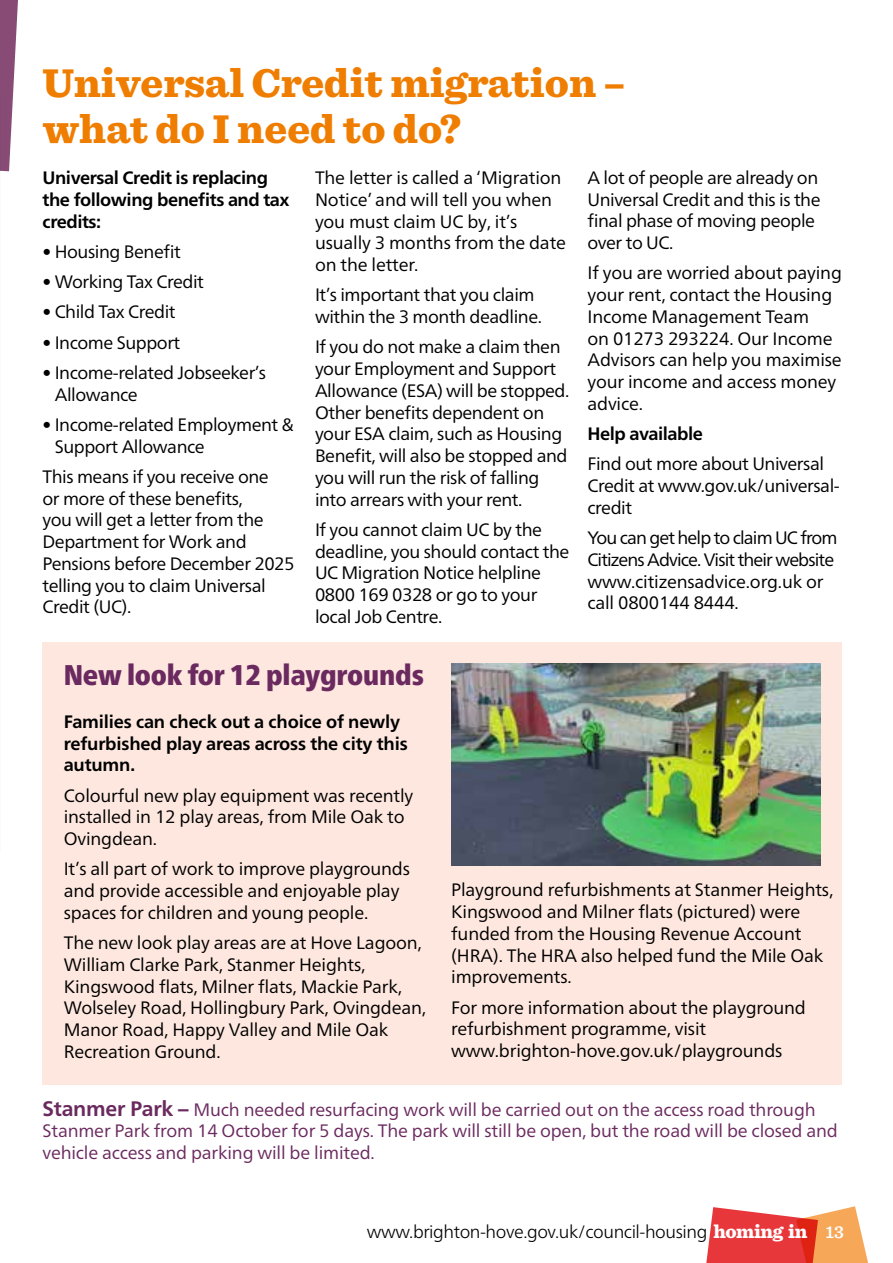
<style>
.page{position:relative;width:893px;height:1263px;background:#fff}
.page>*{position:absolute;margin:0;border:0;box-sizing:border-box;transform-origin:0 0}
.t1{font:900 42px/46px "Sentinel";color:#ef7d00}
.t2{font:900 condensed 28.5px "Frutiger Neue LT Pro";letter-spacing:-.01em;color:#6b2a5f}
.t3{font:18px/21.8px "Frutiger Neue LT Pro";letter-spacing:-.01em;color:#000}
.t4{font:18px/21.8px "Frutiger Neue LT Pro";letter-spacing:-.01em;color:#6b2a5f}
.t5{font:700 18px/21.8px "Frutiger Neue LT Pro";letter-spacing:-.025em;color:#000}
.t6{font:18px/21.8px "Frutiger Neue LT Pro";letter-spacing:-.05em;color:#000}
.t7{font:300 18px "Frutiger Neue LT Pro";letter-spacing:-.025em;color:#000}
.s1{font-weight:700;font-size:21px}
.s2{font-family:"Sentinel";font-weight:900;font-size:19.5px;color:#fff}
.s3{font-family:"Sentinel";font-weight:600;color:#fff}
</style>
<div class="page">
<div style="left:43px;top:642px;width:799px;height:442px;background:#fde7df"></div>
<svg style="left:706px;top:1206px;width:162px;height:57px"></svg>
<svg style="left:0;top:0;width:18px;height:171px"></svg>
<img style="left:451px;top:663px;width:370px;height:202px">
<h1 class="t1" style="left:43px;top:59px;width:584px">Universal Credit migration – what do I need to do?</h1>
<p class="t3" style="left:315px;top:167px;width:253px">The letter is called a ‘Migration<br>Notice’ and will tell you when you must claim UC by, it’s usually 3 months from the date on the letter.</p>
<p class="t3" style="left:315px;top:284px;width:228px">It’s important that you claim within the 3 month deadline.</p>
<p class="t3" style="left:315px;top:336px;width:256px">If you do not make a claim then your Employment and Support<br>Allowance (ESA) will be stopped.<br>Other benefits dependent on your ESA claim, such as Housing<br>Benefit, will also be stopped and you will run the risk of falling into arrears with your rent.</p>
<p class="t3" style="left:315px;top:518px;width:256px">If you cannot claim UC by the deadline, you should contact the<br>UC Migration Notice helpline<br>0800 169 0328 or go to your local Job Centre.</p>
<p class="t3" style="left:587px;top:167px;width:235px">A lot of people are already on<br>Universal Credit and this is the final phase of moving people over to UC.</p>
<p class="t3" style="left:587px;top:262px;width:256px">If you are worried about paying your rent, contact the Housing<br>Income Management Team<br>on 01273 293224. Our Income<br>Advisors can help you maximise your income and access money advice.</p>
<p class="t5" style="left:587px;top:423px;width:117px">Help available</p>
<p class="t3" style="left:587px;top:453px;width:254px">Find out more about Universal<br>Credit at www.gov.uk/universal&shy;credit</p>
<p class="t6" style="left:587px;top:527px;width:252px">You can get help to claim UC from<br>Citizens Advice. Visit their website www.citizensadvice.org.uk or call 0800144 8444.</p>
<p class="t5" style="left:43px;top:167px;width:249px">Universal Credit is replacing the following benefits and tax credits:</p>
<p class="t3" style="left:43px;top:240px;width:140px">• Housing Benefit</p>
<p class="t3" style="left:43px;top:271px;width:163px">• Working Tax Credit</p>
<p class="t3" style="left:43px;top:301px;width:135px">• Child Tax Credit</p>
<p class="t3" style="left:43px;top:331px;width:139px">• Income Support</p>
<p class="t3" style="left:55px;top:361px;width:213px;text-indent:-12px">• Income-related Jobseeker’s<br>Allowance</p>
<p class="t3" style="left:55px;top:413px;width:241px;text-indent:-12px">• Income-related Employment &amp;<br>Support Allowance</p>
<p class="t3" style="left:43px;top:465px;width:254px">This means if you receive one<br>or more of these benefits,<br>you will get a letter from the<br>Department for Work and<br>Pensions before December 2025 telling you to claim Universal<br>Credit (UC).</p>
<h2 class="t2" style="left:64px;top:658px;width:362px">New look for 12 playgrounds</h2>
<p class="t5" style="left:64px;top:710px;width:345px">Families can check out a choice of newly refurbished play areas across the city this autumn.</p>
<p class="t3" style="left:64px;top:784px;width:351px">Colourful new play equipment was recently installed in 12 play areas, from Mile Oak to<br>Ovingdean.</p>
<p class="t3" style="left:64px;top:858px;width:348px">It’s all part of work to improve playgrounds and provide accessible and enjoyable play spaces for children and young people.</p>
<p class="t3" style="left:64px;top:932px;width:364px">The new look play areas are at Hove Lagoon, William Clarke Park, Stanmer Heights, Kingswood flats, Milner flats, Mackie Park, Wolseley Road, Hollingbury Park, Ovingdean, Manor Road, Happy Valley and Mile Oak Recreation Ground.</p>
<p class="t3" style="left:451px;top:879px;width:384px">Playground refurbishments at Stanmer Heights, Kingswood and Milner flats (pictured) were funded from the Housing Revenue Account (HRA). The HRA also helped fund the Mile Oak improvements.</p>
<p class="t3" style="left:451px;top:996px;width:356px">For more information about the playground refurbishment programme, visit www.brighton-hove.gov.uk/playgrounds</p>
<p class="t4" style="left:43px;top:1098px;width:797px"><span class="s1">Stanmer Park –</span> Much needed resurfacing work will be carried out on the access road through<br>Stanmer Park from 14 October for 5 days. The park will still be open, but the road will be closed and vehicle access and parking will be limited.</p>
<p class="t7" style="left:367px;top:1221px;width:479px">www.brighton-hove.gov.uk/council-housing <span class="s2">homing in</span> <span class="s3">13</span></p>
</div>
